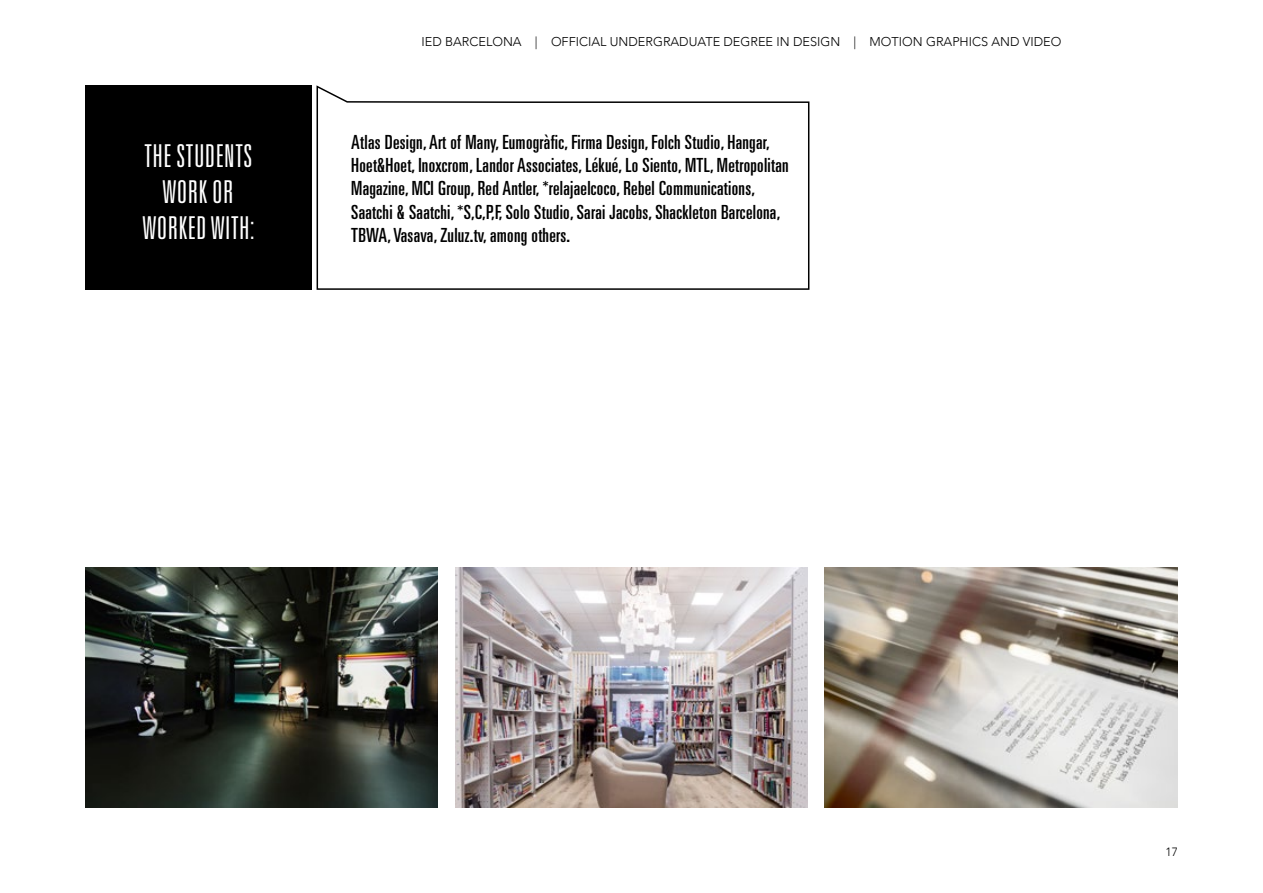
<style>
.page{position:relative;width:1263px;height:893px;background:#fff}
.page>*{position:absolute;margin:0;border:0;box-sizing:border-box;transform-origin:0 0}
.t1{font:300 ultra-condensed 31.5px/36px "Univers LT Std";letter-spacing:.01em;color:#fff;text-align:center}
.t2{font:ultra-condensed 19.5px/23.4px "Univers LT Std";letter-spacing:.015em;color:#000}
.t3{font:300 12.75px "Avenir";color:#000}
.t4{font:300 12px "Avenir";color:#000}
</style>
<div class="page">
<div style="left:85px;top:85px;width:227px;height:205px;background:#000"></div>
<svg style="left:316px;top:85px;width:494px;height:205px"></svg>
<img style="left:825px;top:567px;width:353px;height:241px">
<img style="left:455px;top:567px;width:353px;height:241px">
<img style="left:85px;top:567px;width:353px;height:241px">
<h1 class="t1" style="left:143px;top:137px;width:113px">THE STUDENTS<br>WORK OR<br>WORKED WITH:</h1>
<p class="t3" style="left:421px;top:34px;width:641px">IED BARCELONA | OFFICIAL UNDERGRADUATE DEGREE IN DESIGN | MOTION GRAPHICS AND VIDEO</p>
<p class="t2" style="left:351px;top:130px;width:439px">Atlas Design, Art of Many, Eumogràfic, Firma Design, Folch Studio, Hangar, Hoet&amp;Hoet, Inoxcrom, Landor Associates, Lékué, Lo Siento, MTL, Metropolitan Magazine, MCI Group, Red Antler, *relajaelcoco, Rebel Communications, Saatchi &amp; Saatchi, *S,C,P,F, Solo Studio, Sarai Jacobs, Shackleton Barcelona, TBWA, Vasava, Zuluz.tv, among others.</p>
<p class="t4" style="left:1165px;top:845px;width:14px">17</p>
</div>
